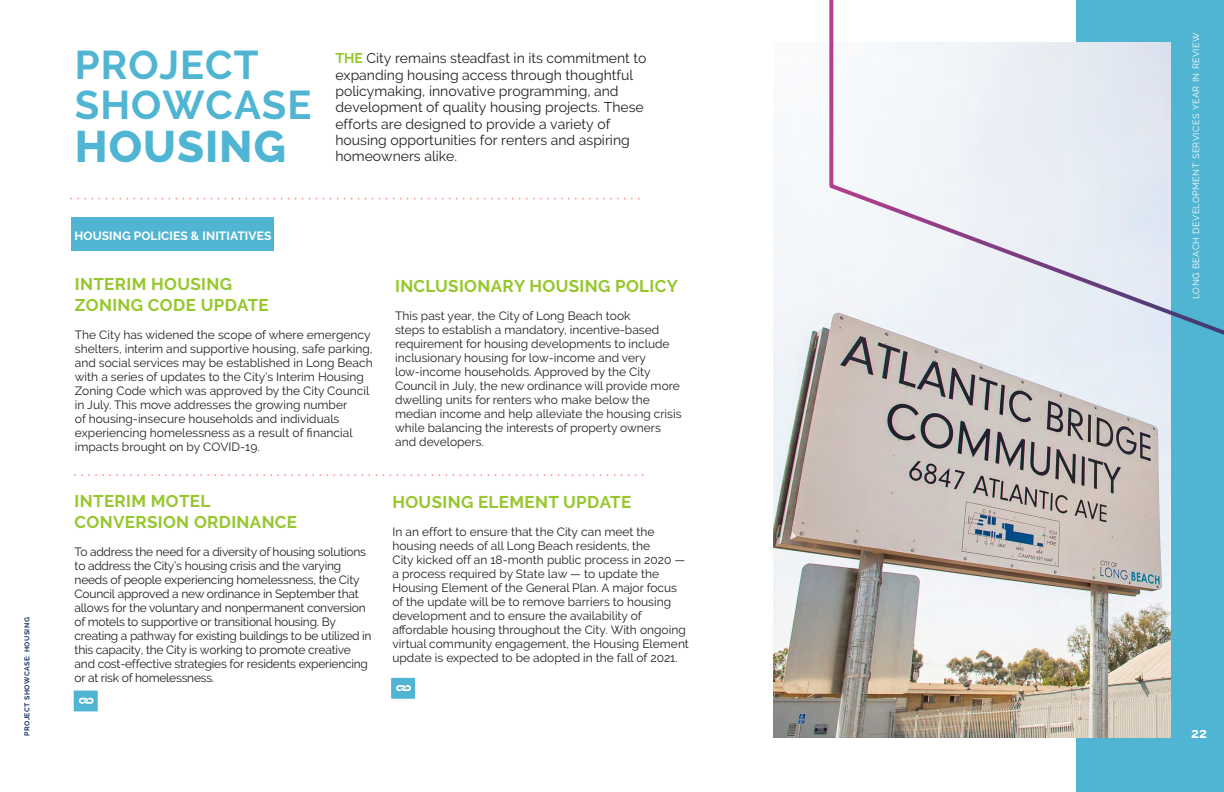
<style>
.page{position:relative;width:1224px;height:792px;background:#fff}
.page>*{position:absolute;margin:0;border:0;box-sizing:border-box;transform-origin:0 0}
.t1{font:800 44px "Raleway";letter-spacing:.025em;color:#50b5d2}
.t2{font:700 40px/39.9px "Raleway";letter-spacing:.025em;color:#50b5d2}
.Body_Copy{font:700 17px/21px "Raleway";letter-spacing:.02em;color:#96c72c}
.t3{font:14px/16.3px "Raleway";color:#231f20}
.t4{font:700 14px "Raleway";color:#fff}
.Body_Copy-2{font:12px/14px "Raleway";color:#231f20}
.Body_Copy-3{font:12px/14px "Raleway";letter-spacing:-.02em;color:#231f20}
.t5{font:700 12px "Raleway";letter-spacing:.01em;color:#fff}
.t6{font:9px "Raleway";letter-spacing:.055em;color:#fff}
.t7{font:700 7px "Raleway";letter-spacing:.06em;color:#183968}
.s1{font-weight:700;color:#95c72c}
.s2{font-style:inherit}
</style>
<div class="page">
<div style="left:1076px;top:0;width:148px;height:792px;background:#50b5d2"></div>
<img style="left:774px;top:190px;width:397px;height:547px">
<svg style="left:827px;top:0;width:397px;height:386px"></svg>
<div style="left:391px;top:678px;width:24px;height:21px;background:#50b5d2"></div>
<svg style="left:396px;top:685px;width:15px;height:6px"></svg>
<div style="left:74px;top:691px;width:24px;height:20px;background:#50b5d2"></div>
<svg style="left:79px;top:698px;width:15px;height:6px"></svg>
<div style="left:71px;top:218px;width:203px;height:33px;background:#50b5d2"></div>
<svg style="left:82px;top:474px;width:562px;height:2px"></svg>
<svg style="left:78px;top:198px;width:562px;height:2px"></svg>
<p class="t7" style="left:23px;top:736px;width:120px;rotate:-90deg">PROJECT SHOWCASE: HOUSING</p>
<h2 class="t2" style="left:75px;top:45px;width:238px">PROJECT<br>SHOWCASE</h2>
<h1 class="t1" style="left:75px;top:122px;width:213px">HOUSING</h1>
<p class="t3" style="left:335px;top:50px;width:313px"><span class="s1">THE</span> City remains steadfast in its commitment to expanding housing access through thoughtful policymaking, innovative programming, and development of quality housing projects. These efforts are designed to provide a variety of housing opportunities for renters and aspiring homeowners alike.</p>
<p class="t5" style="left:74px;top:229px;width:198px">HOUSING POLICIES &amp; INITIATIVES</p>
<p class="Body_Copy" style="left:75px;top:274px;width:195px">INTERIM HOUSING<br>ZONING CODE UPDATE</p>
<p class="Body_Copy-2" style="left:75px;top:328px;width:299px">The City has widened the scope of where emergency shelters, interim and supportive housing, safe parking, and social services may be established in Long Beach with a series of updates to the City’s Interim Housing Zoning Code which was approved by the City Council in July. This move addresses the growing number<br>of housing-insecure households and individuals experiencing homelessness as a result of <span class="s2">fi</span>nancial impacts brought on by COVID-19.</p>
<p class="Body_Copy" style="left:75px;top:490px;width:224px">INTERIM MOTEL<br>CONVERSION ORDINANCE</p>
<p class="Body_Copy-3" style="left:75px;top:545px;width:298px">To address the need for a diversity of housing solutions to address the City’s housing crisis and the varying needs of people experiencing homelessness, the City Council approved a new ordinance in September that allows for the voluntary and nonpermanent conversion of motels to supportive or transitional housing. By creating a pathway for existing buildings to be utilized in this capacity, the City is working to promote creative and <span class="s2">cost-effective</span> strategies for residents experiencing or at risk of homelessness.</p>
<p class="Body_Copy" style="left:395px;top:276px;width:284px">INCLUSIONARY HOUSING POLICY</p>
<p class="Body_Copy-2" style="left:395px;top:309px;width:288px">This past year, the City of Long Beach took<br>steps to establish a mandatory, incentive-based requirement for housing developments to include inclusionary housing for low-income and very low-income households. Approved by the City Council in July, the new ordinance will provide more dwelling units for renters who make below the median income and help alleviate the housing crisis while balancing the interests of property owners and developers.</p>
<p class="Body_Copy" style="left:392px;top:492px;width:240px">HOUSING ELEMENT UPDATE</p>
<p class="Body_Copy-2" style="left:392px;top:525px;width:298px">In an effort to ensure that the City can meet the housing needs of all Long Beach residents, the<br>City kicked off an 18-month public process in 2020 — a process required by State law — to update the Housing Element of the General Plan. A major focus of the update will be to remove barriers to housing development and to ensure the availability of a<span class="s2">ff</span>ordable housing throughout the City. With ongoing virtual community engagement, the Housing Element update is expected to be adopted in the fall of 2021.</p>
<p class="t6" style="left:1191px;top:299px;width:268px;rotate:-90deg">LONG BEACH DEVELOPMENT SERVICES YEAR IN REVIEW</p>
<p class="t4" style="left:1191px;top:725px;width:17px">22</p>
</div>
